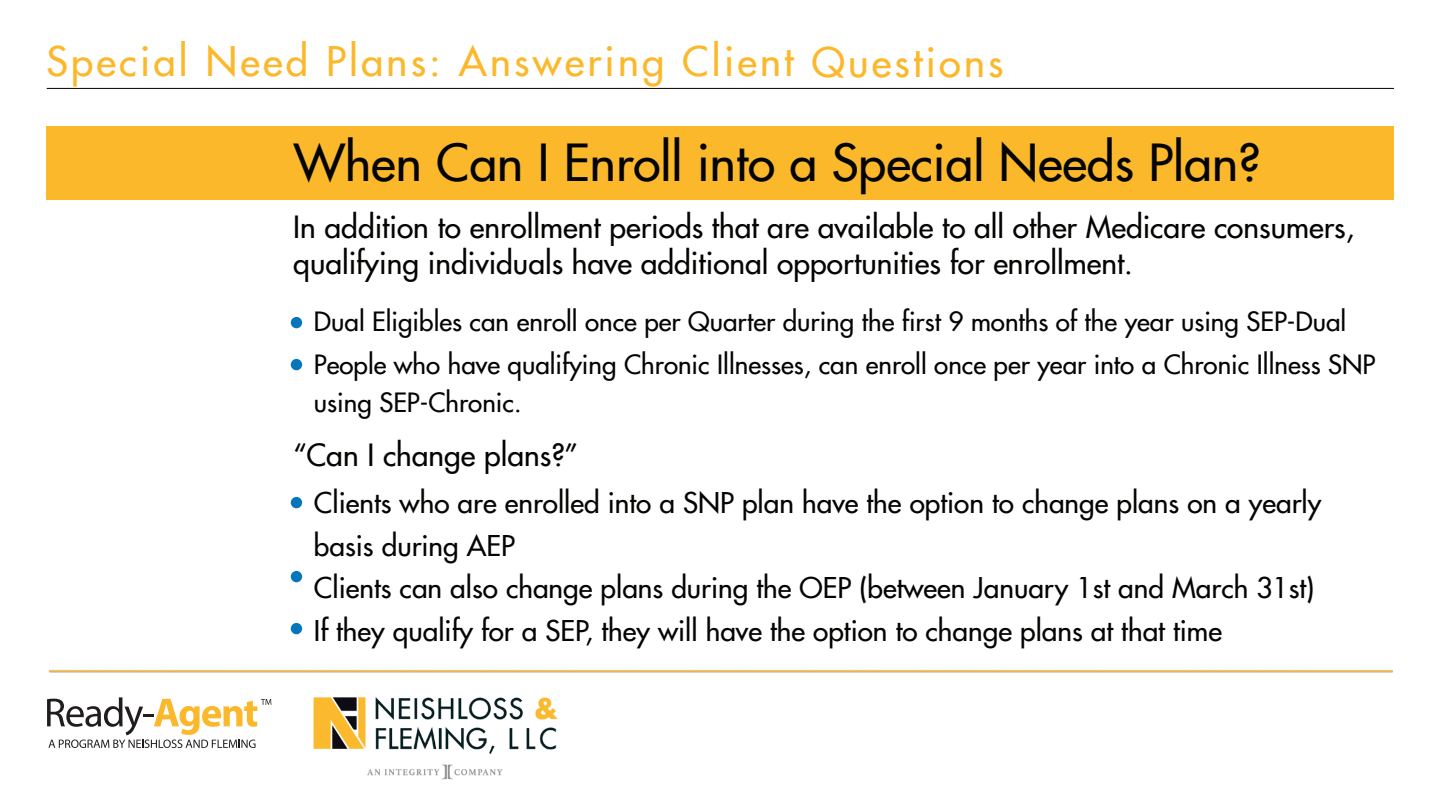
<style>
.page{position:relative;width:1440px;height:810px;background:#fff}
.page>*{position:absolute;margin:0;border:0;box-sizing:border-box;transform-origin:0 0}
.t1{font:500 50px "Futura";color:#040503}
.t2{font:500 40px "Futura";letter-spacing:.08em;color:#fcb82b}
.t3{font:500 30px/36px "Futura";color:#040503}
.t4{font:500 28px/42.4px "Futura";color:#040503}
.t5{font:500 26px/42.4px "Futura";color:#040503}
</style>
<div class="page">
<div style="left:46px;top:126px;width:1348px;height:74px;background:#fcb82b"></div>
<hr style="left:47px;top:88px;width:1347px;height:1px;background:#040503">
<img style="left:49px;top:670px;width:1344px;height:3px">
<svg style="left:47px;top:697px;width:224px;height:51px"></svg>
<div style="left:291px;top:497px;width:11px;height:11px;background:#0575bc;border-radius:50%"></div>
<div style="left:291px;top:571px;width:11px;height:11px;background:#0575bc;border-radius:50%"></div>
<div style="left:291px;top:623px;width:11px;height:11px;background:#0575bc;border-radius:50%"></div>
<div style="left:291px;top:359px;width:11px;height:11px;background:#0575bc;border-radius:50%"></div>
<div style="left:291px;top:317px;width:11px;height:11px;background:#0575bc;border-radius:50%"></div>
<img style="left:313px;top:697px;width:245px;height:83px">
<h2 class="t2" style="left:46px;top:36px;width:959px">Special Need Plans: Answering Client Questions</h2>
<h1 class="t1" style="left:294px;top:131px;width:969px">When Can I Enroll into a Special Needs Plan?</h1>
<p class="t3" style="left:293px;top:209px;width:1063px">In addition to enrollment periods that are available to all other Medicare consumers, qualifying individuals have additional opportunities for enrollment.</p>
<p class="t5" style="left:314px;top:301px;width:1063px">Dual Eligibles can enroll once per Quarter during the first 9 months of the year using SEP-Dual<br>People who have qualifying Chronic Illnesses, can enroll once per year into a Chronic Illness SNP</p>
<p class="t5" style="left:314px;top:382px;width:209px">using SEP-Chronic.</p>
<p class="t3" style="left:293px;top:437px;width:286px">“Can I change plans?”</p>
<p class="t4" style="left:314px;top:482px;width:1009px">Clients who are enrolled into a SNP plan have the option to change plans on a yearly basis during AEP<br>Clients can also change plans during the OEP (between January 1st and March 31st)<br>If they qualify for a SEP, they will have the option to change plans at that time</p>
</div>
